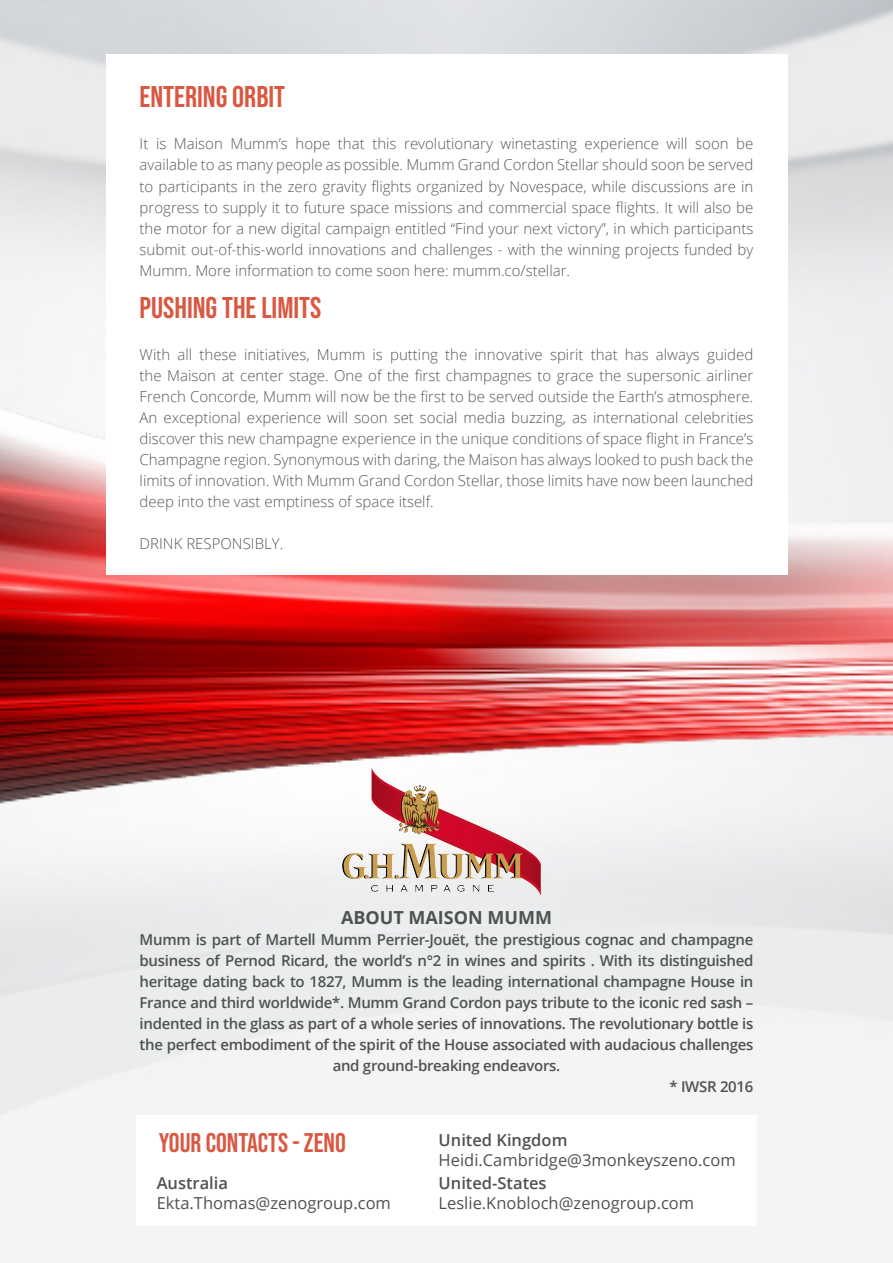
<style>
.page{position:relative;width:893px;height:1263px;background:#fff}
.page>*{position:absolute;margin:0;border:0;box-sizing:border-box;transform-origin:0 0}
.t1{font:30px "Bebas Neue";color:#d95842}
.t2{font:27px "Bebas Neue";color:#d95842}
.t3{font:700 18px "Open Sans";color:#4f5252}
.t4{font:16.5px "Open Sans";color:#4f5252}
.t5{font:600 16.5px "Open Sans";color:#4f5252}
.t6{font:300 15px/21px "Open Sans";color:#57585a;text-align:justify}
.t7{font:600 15px/21px "Open Sans";letter-spacing:-.02em;color:#4f5252;text-align:center}
</style>
<div class="page">
<img style="left:0;top:0;width:893px;height:1263px">
<div style="left:106px;top:54px;width:681px;height:520px;background:#fff"></div>
<img style="left:343px;top:768px;width:198px;height:127px">
<div style="left:136px;top:1115px;width:621px;height:111px;background:#fff"></div>
<p class="t1" style="left:140px;top:80px;width:147px">ENTERING ORBIT</p>
<p class="t6" style="left:140px;top:133px;width:615px">It is Maison Mumm’s hope that this revolutionary winetasting experience will soon be available to as many people as possible. Mumm Grand Cordon Stellar should soon be served to participants in the zero gravity flights organized by Novespace, while discussions are in progress to supply it to future space missions and commercial space flights. It will also be the motor for a new digital campaign entitled “Find your next victory”, in which participants submit out-of-this-world innovations and challenges - with the winning projects funded by Mumm. More information to come soon here: mumm.co/stellar.</p>
<p class="t1" style="left:140px;top:290px;width:183px">PUSHING THE LIMITS</p>
<p class="t6" style="left:140px;top:343px;width:615px">With all these initiatives, Mumm is putting the innovative spirit that has always guided the Maison at center stage. One of the first champagnes to grace the supersonic airliner French Concorde, Mumm will now be the first to be served outside the Earth’s atmosphere.<br>An exceptional experience will soon set social media buzzing, as international celebrities discover this new champagne experience in the unique conditions of space flight in France’s Champagne region. Synonymous with daring, the Maison has always looked to push back the limits of innovation. With Mumm Grand Cordon Stellar, those limits have now been launched deep into the vast emptiness of space itself.</p>
<p class="t6" style="left:140px;top:532px;width:145px">DRINK RESPONSIBLY.</p>
<p class="t3" style="left:341px;top:905px;width:212px">ABOUT MAISON MUMM</p>
<p class="t7" style="left:140px;top:929px;width:615px">Mumm is part of Martell Mumm Perrier-Jouët, the prestigious cognac and champagne business of Pernod Ricard, the world’s n°2 in wines and spirits . With its distinguished heritage dating back to 1827, Mumm is the leading international champagne House in France and third worldwide*. Mumm Grand Cordon pays tribute to the iconic red sash – indented in the glass as part of a whole series of innovations. The revolutionary bottle is the perfect embodiment of the spirit of the House associated with audacious challenges and ground-breaking endeavors.</p>
<p class="t7" style="left:669px;top:1076px;width:85px">* IWSR 2016</p>
<p class="t2" style="left:159px;top:1127px;width:189px">YOUR CONTACTS - ZENO</p>
<p class="t5" style="left:157px;top:1172px;width:73px">Australia</p>
<p class="t4" style="left:157px;top:1192px;width:236px">Ekta.Thomas@zenogroup.com</p>
<p class="t5" style="left:439px;top:1129px;width:130px">United Kingdom</p>
<p class="t4" style="left:439px;top:1149px;width:299px">Heidi.Cambridge@3monkeyszeno.com</p>
<p class="t5" style="left:439px;top:1172px;width:110px">United-States</p>
<p class="t4" style="left:439px;top:1192px;width:257px">Leslie.Knobloch@zenogroup.com</p>
</div>
